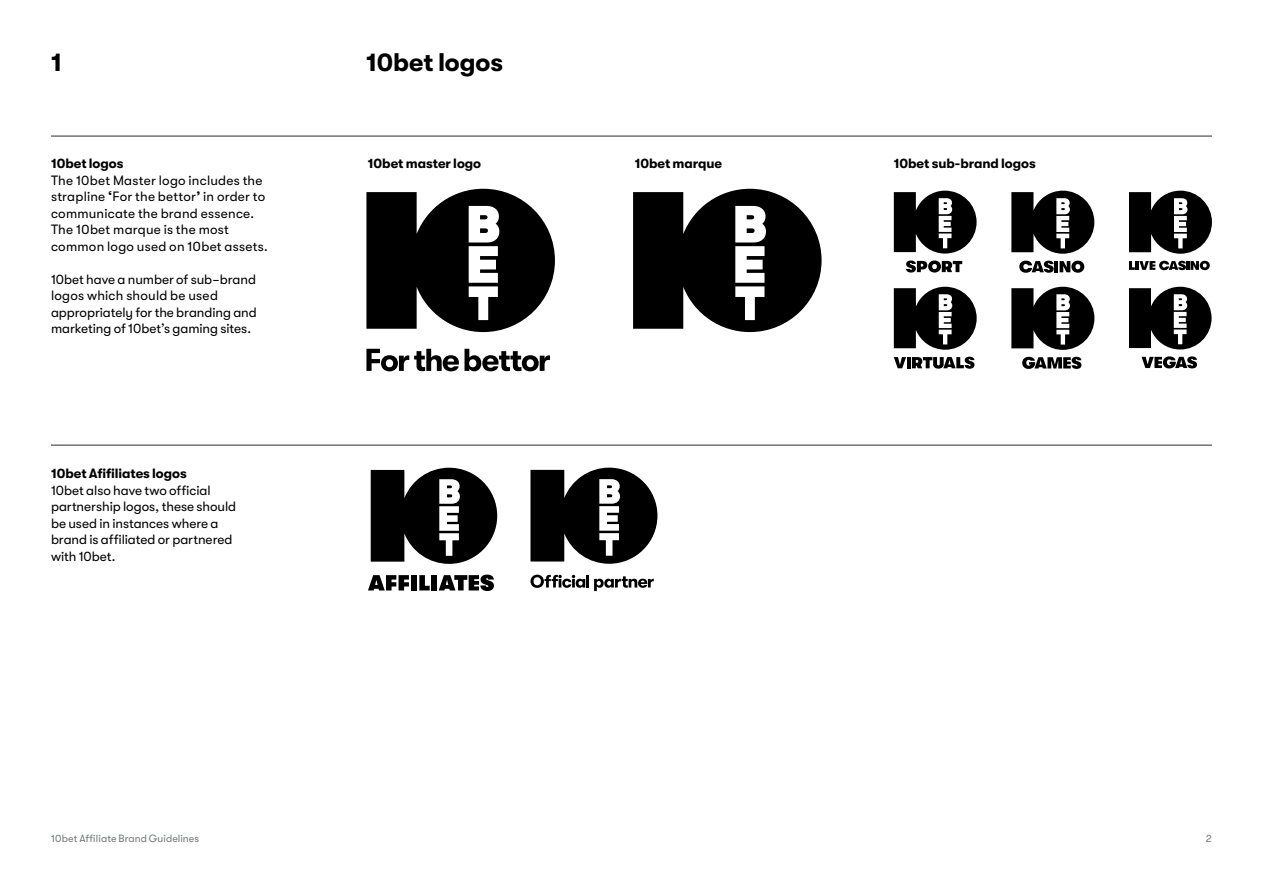
<style>
.page{position:relative;width:1263px;height:893px;background:#fff}
.page>*{position:absolute;margin:0;border:0;box-sizing:border-box;transform-origin:0 0}
.t1{font:700 25.5px "GT Walsheim Pro";letter-spacing:-.005em;color:#000}
.t2{font:13.5px/16.5px "GT Walsheim Pro";letter-spacing:.005em;color:#000}
.t3{font:700 13.5px "GT Walsheim Pro";letter-spacing:-.005em;color:#000}
.t4{font:10.5px "GT Walsheim Pro";letter-spacing:.01em;color:#74777b}
.s1{font-weight:700}
</style>
<div class="page">
<svg style="left:366px;top:189px;width:189px;height:143px"></svg>
<svg style="left:366px;top:349px;width:184px;height:22px"></svg>
<svg style="left:894px;top:191px;width:82px;height:63px"></svg>
<svg style="left:906px;top:260px;width:56px;height:13px"></svg>
<svg style="left:1011px;top:191px;width:83px;height:63px"></svg>
<svg style="left:1019px;top:261px;width:65px;height:12px"></svg>
<svg style="left:1129px;top:191px;width:83px;height:63px"></svg>
<svg style="left:1129px;top:261px;width:81px;height:9px"></svg>
<svg style="left:894px;top:287px;width:83px;height:63px"></svg>
<svg style="left:894px;top:357px;width:12px;height:11px"></svg>
<hr style="left:907px;top:357px;width:4px;height:11px;background:#000">
<svg style="left:912px;top:357px;width:62px;height:12px"></svg>
<svg style="left:1011px;top:287px;width:83px;height:63px"></svg>
<svg style="left:1022px;top:357px;width:59px;height:12px"></svg>
<svg style="left:1129px;top:287px;width:82px;height:62px"></svg>
<svg style="left:1141px;top:356px;width:56px;height:12px"></svg>
<svg style="left:633px;top:189px;width:188px;height:143px"></svg>
<hr style="left:51px;top:136px;width:1161px;height:1px;background:#2f282d">
<hr style="left:51px;top:445px;width:1161px;height:1px;background:#2f282d">
<svg style="left:371px;top:468px;width:126px;height:96px"></svg>
<svg style="left:368px;top:575px;width:41px;height:15px"></svg>
<div style="left:411px;top:575px;width:6px;height:15px;background:#000"></div>
<svg style="left:419px;top:575px;width:11px;height:15px"></svg>
<div style="left:432px;top:575px;width:5px;height:15px;background:#000"></div>
<svg style="left:439px;top:575px;width:55px;height:16px"></svg>
<svg style="left:530px;top:468px;width:127px;height:96px"></svg>
<svg style="left:530px;top:575px;width:124px;height:16px"></svg>
<h1 class="t1" style="left:51px;top:47px;width:13px">1</h1>
<h1 class="t1" style="left:366px;top:47px;width:138px">10bet logos</h1>
<p class="t3" style="left:51px;top:156px;width:74px">10bet logos</p>
<p class="t2" style="left:51px;top:172px;width:219px">The 10bet Master logo includes the strapline <span class="s1">‘</span>For the bettor<span class="s1">’</span> in order to communicate the brand essence.<br>The 10bet marque is the most common logo used on 10bet assets.</p>
<p class="t2" style="left:51px;top:271px;width:207px">10bet have a number of sub-brand logos which should be used appropriately for the branding and marketing of 10bet’s gaming sites.</p>
<p class="t3" style="left:51px;top:466px;width:137px">10bet Afifiliates logos</p>
<p class="t2" style="left:51px;top:482px;width:187px">10bet also have two official partnership logos, these should be used in instances where a brand is affiliated or partnered with 10bet.</p>
<p class="t3" style="left:368px;top:156px;width:115px">10bet master logo</p>
<p class="t3" style="left:635px;top:156px;width:89px">10bet marque</p>
<p class="t3" style="left:894px;top:156px;width:144px">10bet sub-brand logos</p>
<p class="t4" style="left:51px;top:832px;width:150px">10bet Affiliate Brand Guidelines</p>
<p class="t4" style="left:1206px;top:832px;width:7px">2</p>
</div>
